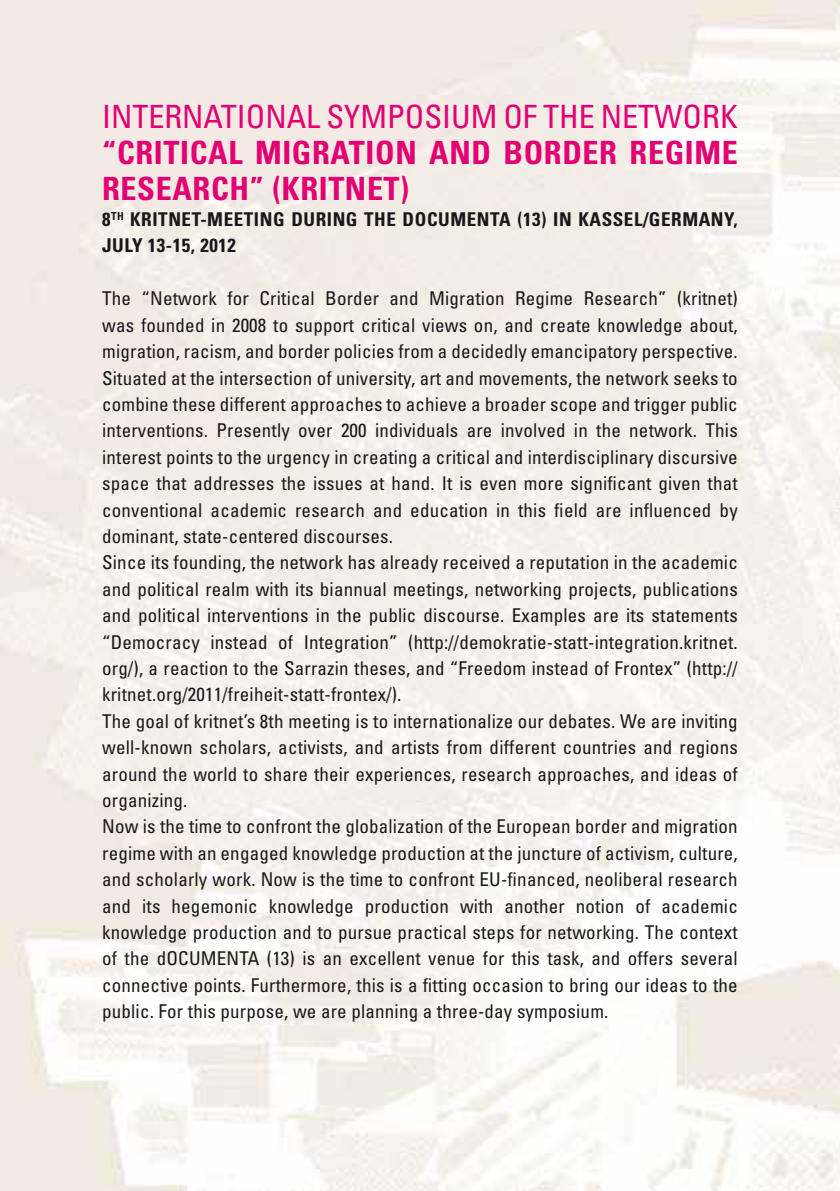
<style>
.page{position:relative;width:840px;height:1191px;background:#fff}
.page>*{position:absolute;margin:0;border:0;box-sizing:border-box;transform-origin:0 0}
.t1{font:700 condensed 32px/36px "Univers";letter-spacing:.02em;color:#e20072}
.t2{font:condensed 32px "Univers";color:#e20072}
.t3{font:condensed 19px/26.4px "Univers";letter-spacing:.01em;color:#1a171b}
.t4{font:700 condensed 19px/26.4px "Univers";letter-spacing:.03em;color:#1a171b}
</style>
<div class="page">
<h1 class="t2" style="left:102px;top:104px;width:636px">INTERNATIONAL SYMPOSIUM OF THE NETWORK</h1>
<h1 class="t1" style="left:102px;top:138px;width:636px">“CRITICAL MIGRATION AND BORDER REGIME<br>RESEARCH” (KRITNET)</h1>
<p class="t4" style="left:102px;top:208px;width:636px">8<sup>TH</sup> KRITNET-MEETING DURING THE DOCUMENTA (13) IN KASSEL/GERMANY,<br>JULY 13-15, 2012</p>
<p class="t3" style="left:102px;top:287px;width:637px">The “Network for Critical Border and Migration Regime Research” (kritnet) was founded in 2008 to support critical views on, and create knowledge about, migration, racism, and border policies from a decidedly emancipatory perspective.<br>Situated at the intersection of university, art and movements, the network seeks to combine these different approaches to achieve a broader scope and trigger public interventions. Presently over 200 individuals are involved in the network. This interest points to the urgency in creating a critical and interdisciplinary discursive space that addresses the issues at hand. It is even more significant given that conventional academic research and education in this field are influenced by dominant, state-centered discourses.<br>Since its founding, the network has already received a reputation in the academic and political realm with its biannual meetings, networking projects, publications and political interventions in the public discourse. Examples are its statements “Democracy instead of Integration” (http://demokratie-statt-integration.kritnet. org/), a reaction to the Sarrazin theses, and “Freedom instead of Frontex” (http:// kritnet.org/2011/freiheit-statt-frontex/).<br>The goal of kritnet’s 8th meeting is to internationalize our debates. We are inviting well-known scholars, activists, and artists from different countries and regions around the world to share their experiences, research approaches, and ideas of organizing.<br>Now is the time to confront the globalization of the European border and migration regime with an engaged knowledge production at the juncture of activism, culture, and scholarly work. Now is the time to confront EU-financed, neoliberal research and its hegemonic knowledge production with another notion of academic knowledge production and to pursue practical steps for networking. The context of the dOCUMENTA (13) is an excellent venue for this task, and offers several connective points. Furthermore, this is a fitting occasion to bring our ideas to the public. For this purpose, we are planning a three-day symposium.</p>
</div>
